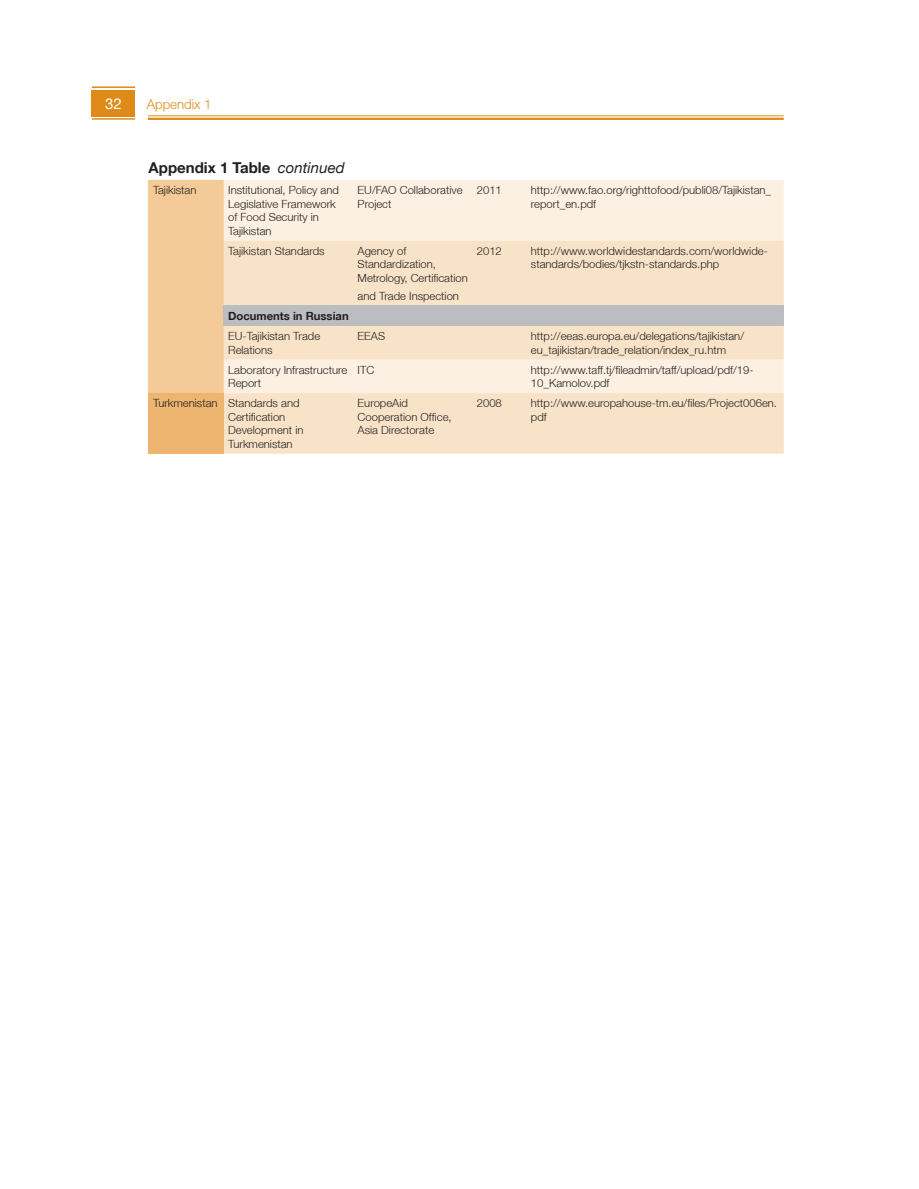
<style>
.page{position:relative;width:919px;height:1189px;background:#fff}
.page>*{position:absolute;margin:0;border:0;box-sizing:border-box;transform-origin:0 0}
.t1{font:700 15px "Helvetica Neue LT";color:#231f20}
.t2{font:15px "Helvetica Neue LT";color:#fff}
.t3{font:300 13.5px "Helvetica Neue LT";color:#df8b17}
.t4{font:300 11.25px/13.5px "Helvetica Neue LT";color:#231f20}
.t5{font:700 11.25px "Helvetica Neue LT";color:#231f20}
.s1{font-weight:400;font-style:italic}
</style>
<div class="page">
<hr style="left:148px;top:115px;width:635px;height:1px;background:#df8b17">
<hr style="left:148px;top:118px;width:635px;height:2px;background:#df8b17">
<div style="left:92px;top:90px;width:43px;height:26px;background:#df8b17"></div>
<hr style="left:92px;top:86px;width:43px;height:2px;background:#df8b17">
<hr style="left:92px;top:118px;width:43px;height:2px;background:#df8b17">
<div style="left:148px;top:180px;width:75px;height:213px;background:#f3ca98"></div>
<div style="left:223px;top:180px;width:560px;height:61px;background:#fbf0e1"></div>
<svg style="left:223px;top:241px;width:560px;height:212px;background:#f8e5cc"></svg>
<div style="left:223px;top:306px;width:560px;height:20px;background:#bcbdc0"></div>
<div style="left:148px;top:393px;width:75px;height:60px;background:#edb570"></div>
<h1 class="t2" style="left:105px;top:94px;width:18px">32</h1>
<p class="t3" style="left:147px;top:96px;width:66px">Appendix 1</p>
<h1 class="t1" style="left:148px;top:158px;width:197px">Appendix 1 Table <span class="s1">continued</span></h1>
<p class="t4" style="left:153px;top:183px;width:45px">Tajikistan</p>
<p class="t4" style="left:228px;top:183px;width:112px">Institutional, Policy and<br>Legislative Framework of Food Security in<br>Tajikistan</p>
<p class="t4" style="left:357px;top:183px;width:106px">EU/FAO Collaborative<br>Project</p>
<p class="t4" style="left:476px;top:183px;width:27px">2011</p>
<p class="t4" style="left:530px;top:183px;width:242px">http://www.fao.org/righttofood/publi08/Tajikistan_ report_en.pdf</p>
<p class="t4" style="left:228px;top:244px;width:98px">Tajikistan Standards</p>
<p class="t4" style="left:357px;top:244px;width:112px">Agency of<br>Standardization,<br>Metrology, Certification</p>
<p class="t4" style="left:357px;top:289px;width:103px">and Trade Inspection</p>
<p class="t4" style="left:476px;top:244px;width:27px">2012</p>
<p class="t4" style="left:530px;top:244px;width:238px">http://www.worldwidestandards.com/worldwide&shy;standards/bodies/tjkstn-standards.php</p>
<p class="t5" style="left:228px;top:309px;width:122px">Documents in Russian</p>
<p class="t4" style="left:228px;top:329px;width:93px">EU-Tajikistan Trade<br>Relations</p>
<p class="t4" style="left:357px;top:329px;width:29px">EEAS</p>
<p class="t4" style="left:530px;top:329px;width:214px">http://eeas.europa.eu/delegations/tajikistan/ eu_tajikistan/trade_relation/index_ru.htm</p>
<p class="t4" style="left:228px;top:362px;width:120px">Laboratory Infrastructure<br>Report</p>
<p class="t4" style="left:357px;top:362px;width:18px">ITC</p>
<p class="t4" style="left:530px;top:362px;width:224px">http://www.taff.tj/fileadmin/taff/upload/pdf/19-<br>10_Kamolov.pdf</p>
<p class="t4" style="left:228px;top:396px;width:77px;text-indent:-75px">Turkmenistan Standards and<br>Certification<br>Development in<br>Turkmenistan</p>
<p class="t4" style="left:357px;top:396px;width:95px">EuropeAid<br>Cooperation Office,<br>Asia Directorate</p>
<p class="t4" style="left:476px;top:396px;width:27px">2008</p>
<p class="t4" style="left:530px;top:396px;width:247px">http://www.europahouse-tm.eu/files/Project006en. pdf</p>
</div>
